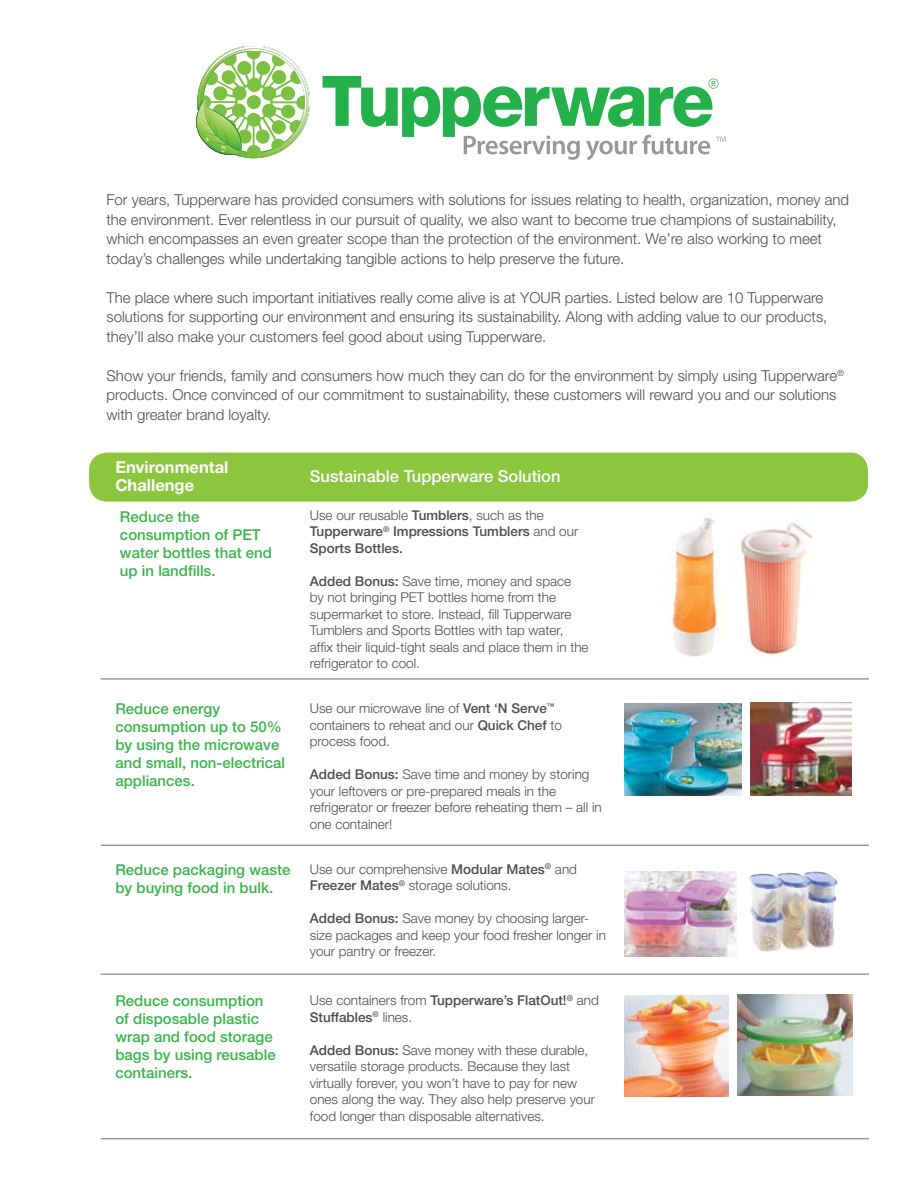
<style>
.page{position:relative;width:918px;height:1188px;background:#fff}
.page>*{position:absolute;margin:0;border:0;box-sizing:border-box;transform-origin:0 0}
.t1{font:500 16.5px "Helvetica Neue";color:#fff}
.t2{font:700 16.5px/18px "Helvetica Neue";color:#fff}
.t3{font:300 15px/19.5px "Helvetica Neue";color:#4c4d4f}
.t4{font:500 15px/18px "Helvetica Neue";color:#39b54a}
.t5{font:300 13.5px/16.5px "Helvetica Neue";color:#4c4d4f}
.t6{font:500 13.5px/16.5px "Helvetica Neue";color:#4c4d4f}
.s1{font-weight:300}
.s2{font-weight:500}
</style>
<div class="page">
<div style="left:89px;top:453px;width:779px;height:49px;background:#8cc63f;border-radius:18px"></div>
<svg style="left:196px;top:47px;width:113px;height:110px"></svg>
<svg style="left:323px;top:76px;width:403px;height:84px"></svg>
<hr style="left:101px;top:1138px;width:768px;height:1px;background:#999b9e">
<img style="left:671px;top:518px;width:57px;height:139px">
<img style="left:740px;top:522px;width:73px;height:134px">
<img style="left:624px;top:704px;width:118px;height:92px">
<img style="left:750px;top:703px;width:101px;height:93px">
<img style="left:624px;top:871px;width:112px;height:86px">
<img style="left:624px;top:996px;width:104px;height:100px">
<img style="left:737px;top:995px;width:116px;height:101px">
<hr style="left:101px;top:678px;width:768px;height:2px;background:#999b9e">
<hr style="left:101px;top:845px;width:768px;height:1px;background:#999b9e">
<hr style="left:101px;top:973px;width:768px;height:2px;background:#999b9e">
<p class="t3" style="left:106px;top:190px;width:744px">For years, Tupperware has provided consumers with solutions for issues relating to health, organization, money and the environment. Ever relentless in our pursuit of quality, we also want to become true champions of sustainability, which encompasses an even greater scope than the protection of the environment. We’re also working to meet today’s challenges while undertaking tangible actions to help preserve the future.</p>
<p class="t3" style="left:106px;top:287px;width:722px">The place where such important initiatives really come alive is at YOUR parties. Listed below are 10 Tupperware solutions for supporting our environment and ensuring its sustainability. Along with adding value to our products, they’ll also make your customers feel good about using Tupperware.</p>
<p class="t3" style="left:106px;top:365px;width:739px">Show your friends, family and consumers how much they can do for the environment by simply using Tupperware<sup>® </sup>products. Once convinced of our commitment to sustainability, these customers will reward you and our solutions with greater brand loyalty.</p>
<p class="t2" style="left:115px;top:458px;width:115px">Environmental<br>Challenge</p>
<p class="t1" style="left:310px;top:466px;width:252px">Sustainable Tupperware Solution</p>
<p class="t4" style="left:120px;top:507px;width:153px">Reduce the consumption of PET water bottles that end up in landfills.</p>
<p class="t6" style="left:310px;top:506px;width:270px"><span class="s1">Use our reusable</span> Tumblers<span class="s1">, such as the<br></span>Tupperware<sup>®</sup> Impressions Tumblers <span class="s1">and our<br></span>Sports Bottles.</p>
<p class="t5" style="left:310px;top:572px;width:280px"><span class="s2">Added Bonus:</span> Save time, money and space<br>by not bringing PET bottles home from the supermarket to store. Instead, fill Tupperware Tumblers and Sports Bottles with tap water, affix their liquid-tight seals and place them in the refrigerator to cool.</p>
<p class="t4" style="left:115px;top:700px;width:171px">Reduce energy consumption up to 50% by using the microwave and small, non-electrical appliances.</p>
<p class="t5" style="left:310px;top:700px;width:254px">Use our microwave line of <span class="s2">Vent ‘N Serve</span><sup>™ </sup>containers to reheat and our <span class="s2">Quick Chef</span> to process food.</p>
<p class="t5" style="left:310px;top:766px;width:293px"><span class="s2">Added Bonus:</span> Save time and money by storing your leftovers or pre-prepared meals in the refrigerator or freezer before reheating them – all in one container!</p>
<p class="t4" style="left:115px;top:860px;width:177px">Reduce packaging waste by buying food in bulk.</p>
<p class="t5" style="left:310px;top:860px;width:269px">Use our comprehensive <span class="s2">Modular Mates</span><sup>®</sup> and<br><span class="s2">Freezer Mates</span><sup>®</sup> storage solutions.</p>
<p class="t5" style="left:310px;top:910px;width:298px"><span class="s2">Added Bonus:</span> Save money by choosing larger&shy;size packages and keep your food fresher longer in your pantry or freezer.</p>
<p class="t4" style="left:115px;top:992px;width:162px">Reduce consumption of disposable plastic wrap and food storage bags by using reusable containers.</p>
<p class="t6" style="left:310px;top:992px;width:290px"><span class="s1">Use containers from</span> Tupperware’s FlatOut!<sup>®</sup> <span class="s1">and<br></span>Stuffables<sup>®</sup> <span class="s1">lines.</span></p>
<p class="t5" style="left:310px;top:1041px;width:287px"><span class="s2">Added Bonus:</span> Save money with these durable, versatile storage products. Because they last virtually forever, you won’t have to pay for new ones along the way. They also help preserve your food longer than disposable alternatives.</p>
</div>
